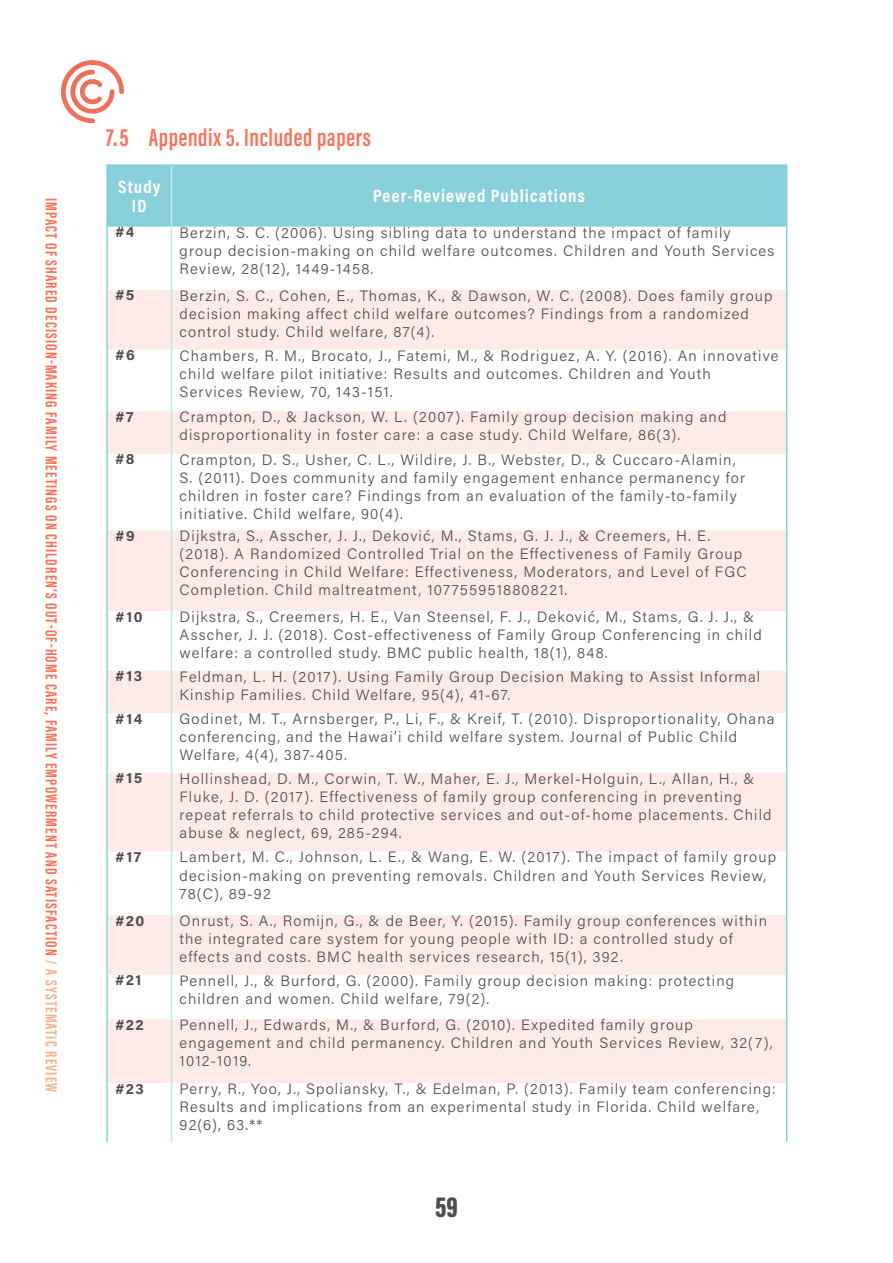
<style>
.page{position:relative;width:893px;height:1263px;background:#fff}
.page>*{position:absolute;margin:0;border:0;box-sizing:border-box;transform-origin:0 0}
.t1{font:900 30px "Acumin Pro Extra Cond";color:#4e4e52}
.t2{font:600 25.5px "Acumin Pro Extra Cond";letter-spacing:.025em;color:#ff7057}
.t3{font:700 18px/19.4px "Acumin Pro Cond";letter-spacing:.06em;color:#fff;text-align:center}
.t4{font:700 16.5px "Acumin Pro Extra Cond";letter-spacing:.07em;color:#ff7057}
.t5{font:300 15px/18px "Acumin Pro";letter-spacing:.075em;color:#4e4e52}
.t6{font:700 15px "Acumin Pro";letter-spacing:.08em;color:#4e4e52}
.s1{color:#f7b38f}
.s2{font-weight:700}
</style>
<div class="page">
<img style="left:62px;top:60px;width:62px;height:63px">
<div style="left:108px;top:166px;width:678px;height:61px;background:#88d0d9"></div>
<svg style="left:108px;top:290px;width:678px;height:793px;fill:#feebe8"></svg>
<hr style="left:106px;top:227px;width:2px;height:63px;background:#88d0d9">
<hr style="left:786px;top:227px;width:1px;height:63px;background:#88d0d9">
<hr style="left:106px;top:290px;width:2px;height:60px;background:#88d0d9">
<hr style="left:786px;top:290px;width:1px;height:60px;background:#88d0d9">
<hr style="left:106px;top:350px;width:2px;height:61px;background:#88d0d9">
<hr style="left:786px;top:350px;width:1px;height:61px;background:#88d0d9">
<hr style="left:106px;top:411px;width:2px;height:43px;background:#88d0d9">
<hr style="left:786px;top:411px;width:1px;height:43px;background:#88d0d9">
<hr style="left:106px;top:454px;width:2px;height:76px;background:#88d0d9">
<hr style="left:786px;top:454px;width:1px;height:76px;background:#88d0d9">
<hr style="left:106px;top:530px;width:2px;height:81px;background:#88d0d9">
<hr style="left:786px;top:530px;width:1px;height:81px;background:#88d0d9">
<hr style="left:106px;top:611px;width:2px;height:60px;background:#88d0d9">
<hr style="left:786px;top:611px;width:1px;height:60px;background:#88d0d9">
<hr style="left:106px;top:671px;width:2px;height:42px;background:#88d0d9">
<hr style="left:786px;top:671px;width:1px;height:42px;background:#88d0d9">
<hr style="left:106px;top:713px;width:2px;height:60px;background:#88d0d9">
<hr style="left:786px;top:713px;width:1px;height:60px;background:#88d0d9">
<hr style="left:106px;top:773px;width:2px;height:78px;background:#88d0d9">
<hr style="left:786px;top:773px;width:1px;height:78px;background:#88d0d9">
<hr style="left:106px;top:851px;width:2px;height:64px;background:#88d0d9">
<hr style="left:786px;top:851px;width:1px;height:64px;background:#88d0d9">
<hr style="left:106px;top:915px;width:2px;height:60px;background:#88d0d9">
<hr style="left:786px;top:915px;width:1px;height:60px;background:#88d0d9">
<hr style="left:106px;top:975px;width:2px;height:44px;background:#88d0d9">
<hr style="left:786px;top:975px;width:1px;height:44px;background:#88d0d9">
<hr style="left:106px;top:1019px;width:2px;height:64px;background:#88d0d9">
<hr style="left:786px;top:1019px;width:1px;height:64px;background:#88d0d9">
<hr style="left:106px;top:1083px;width:2px;height:59px;background:#88d0d9">
<hr style="left:786px;top:1083px;width:1px;height:59px;background:#88d0d9">
<hr style="left:106px;top:164px;width:65px;height:2px;background:#88d0d9">
<hr style="left:106px;top:166px;width:2px;height:61px;background:#88d0d9">
<hr style="left:171px;top:164px;width:616px;height:2px;background:#88d0d9">
<hr style="left:786px;top:166px;width:1px;height:61px;background:#88d0d9">
<hr style="left:171px;top:227px;width:1px;height:63px;background:#c4e7ea">
<hr style="left:171px;top:290px;width:1px;height:60px;background:#c4e7ea">
<hr style="left:171px;top:350px;width:1px;height:61px;background:#c4e7ea">
<hr style="left:171px;top:411px;width:1px;height:43px;background:#c4e7ea">
<hr style="left:171px;top:454px;width:1px;height:76px;background:#c4e7ea">
<hr style="left:171px;top:530px;width:1px;height:81px;background:#c4e7ea">
<hr style="left:171px;top:611px;width:1px;height:60px;background:#c4e7ea">
<hr style="left:171px;top:671px;width:1px;height:42px;background:#c4e7ea">
<hr style="left:171px;top:713px;width:1px;height:60px;background:#c4e7ea">
<hr style="left:171px;top:773px;width:1px;height:78px;background:#c4e7ea">
<hr style="left:171px;top:851px;width:1px;height:64px;background:#c4e7ea">
<hr style="left:171px;top:915px;width:1px;height:60px;background:#c4e7ea">
<hr style="left:171px;top:975px;width:1px;height:44px;background:#c4e7ea">
<hr style="left:171px;top:1019px;width:1px;height:64px;background:#c4e7ea">
<hr style="left:171px;top:1083px;width:1px;height:59px;background:#c4e7ea">
<hr style="left:171px;top:166px;width:1px;height:61px;background:#c4e7ea">
<p class="t4" style="left:61px;top:198px;width:896px;rotate:90deg">IMPACT OF SHARED DECISION-MAKING FAMILY MEETINGS ON CHILDREN’S OUT-OF-HOME CARE, FAMILY EMPOWERMENT AND SATISFACTION <span class="s1">/ A SYSTEMATIC REVIEW</span></p>
<h2 class="t2" style="left:106px;top:122px;width:266px"><span class="s2">7.5</span> Appendix 5. Included papers</h2>
<p class="t3" style="left:118px;top:176px;width:44px">Study<br>ID</p>
<p class="t3" style="left:373px;top:186px;width:214px">Peer-Reviewed Publications</p>
<p class="t6" style="left:115px;top:221px;width:21px">#4</p>
<p class="t5" style="left:180px;top:223px;width:596px">Berzin, S. C. (2006). Using sibling data to understand the impact of family group decision-making on child welfare outcomes. Children and Youth Services<br>Review, 28(12), 1449-1458.</p>
<p class="t6" style="left:115px;top:285px;width:21px">#5</p>
<p class="t5" style="left:180px;top:286px;width:595px">Berzin, S. C., Cohen, E., Thomas, K., &amp; Dawson, W. C. (2008). Does family group decision making affect child welfare outcomes? Findings from a randomized control study. Child welfare, 87(4).</p>
<p class="t6" style="left:115px;top:344px;width:21px">#6</p>
<p class="t5" style="left:180px;top:346px;width:600px">Chambers, R. M., Brocato, J., Fatemi, M., &amp; Rodriguez, A. Y. (2016). An innovative child welfare pilot initiative: Results and outcomes. Children and Youth<br>Services Review, 70, 143-151.</p>
<p class="t6" style="left:115px;top:406px;width:20px">#7</p>
<p class="t5" style="left:180px;top:407px;width:548px">Crampton, D., &amp; Jackson, W. L. (2007). Family group decision making and disproportionality in foster care: a case study. Child Welfare, 86(3).</p>
<p class="t6" style="left:115px;top:448px;width:21px">#8</p>
<p class="t5" style="left:180px;top:450px;width:567px">Crampton, D. S., Usher, C. L., Wildire, J. B., Webster, D., &amp; Cuccaro-Alamin, S. (2011). Does community and family engagement enhance permanency for children in foster care? Findings from an evaluation of the family-to-family initiative. Child welfare, 90(4).</p>
<p class="t6" style="left:115px;top:525px;width:21px">#9</p>
<p class="t5" style="left:180px;top:527px;width:569px">Dijkstra, S., Asscher, J. J., Deković, M., Stams, G. J. J., &amp; Creemers, H. E. (2018). A Randomized Controlled Trial on the Effectiveness of Family Group Conferencing in Child Welfare: Effectiveness, Moderators, and Level of FGC Completion. Child maltreatment, 1077559518808221.</p>
<p class="t6" style="left:115px;top:606px;width:29px">#10</p>
<p class="t5" style="left:180px;top:607px;width:584px">Dijkstra, S., Creemers, H. E., Van Steensel, F. J., Deković, M., Stams, G. J. J., &amp;<br>Asscher, J. J. (2018). Cost-effectiveness of Family Group Conferencing in child welfare: a controlled study. BMC public health, 18(1), 848.</p>
<p class="t6" style="left:115px;top:665px;width:28px">#13</p>
<p class="t5" style="left:180px;top:667px;width:582px">Feldman, L. H. (2017). Using Family Group Decision Making to Assist Informal<br>Kinship Families. Child Welfare, 95(4), 41-67.</p>
<p class="t6" style="left:115px;top:708px;width:29px">#14</p>
<p class="t5" style="left:180px;top:709px;width:596px">Godinet, M. T., Arnsberger, P., Li, F., &amp; Kreif, T. (2010). Disproportionality, Ohana conferencing, and the Hawai’i child welfare system. Journal of Public Child<br>Welfare, 4(4), 387-405.</p>
<p class="t6" style="left:115px;top:767px;width:29px">#15</p>
<p class="t5" style="left:180px;top:769px;width:594px">Hollinshead, D. M., Corwin, T. W., Maher, E. J., Merkel-Holguin, L., Allan, H., &amp; Fluke, J. D. (2017). Effectiveness of family group conferencing in preventing repeat referrals to child protective services and out-of-home placements. Child abuse &amp; neglect, 69, 285-294.</p>
<p class="t6" style="left:115px;top:846px;width:28px">#17</p>
<p class="t5" style="left:180px;top:848px;width:598px">Lambert, M. C., Johnson, L. E., &amp; Wang, E. W. (2017). The impact of family group decision-making on preventing removals. Children and Youth Services Review,<br>78(C), 89-92</p>
<p class="t6" style="left:115px;top:910px;width:31px">#20</p>
<p class="t5" style="left:180px;top:911px;width:589px">Onrust, S. A., Romijn, G., &amp; de Beer, Y. (2015). Family group conferences within the integrated care system for young people with ID: a controlled study of effects and costs. BMC health services research, 15(1), 392.</p>
<p class="t6" style="left:115px;top:969px;width:28px">#21</p>
<p class="t5" style="left:180px;top:971px;width:556px">Pennell, J., &amp; Burford, G. (2000). Family group decision making: protecting children and women. Child welfare, 79(2).</p>
<p class="t6" style="left:115px;top:1014px;width:30px">#22</p>
<p class="t5" style="left:180px;top:1016px;width:594px">Pennell, J., Edwards, M., &amp; Burford, G. (2010). Expedited family group engagement and child permanency. Children and Youth Services Review, 32(7),<br>1012-1019.</p>
<p class="t6" style="left:115px;top:1078px;width:30px">#23</p>
<p class="t5" style="left:180px;top:1079px;width:598px">Perry, R., Yoo, J., Spoliansky, T., &amp; Edelman, P. (2013). Family team conferencing:<br>Results and implications from an experimental study in Florida. Child welfare,<br>92(6), 63.**</p>
<h1 class="t1" style="left:435px;top:1188px;width:24px">59</h1>
</div>
